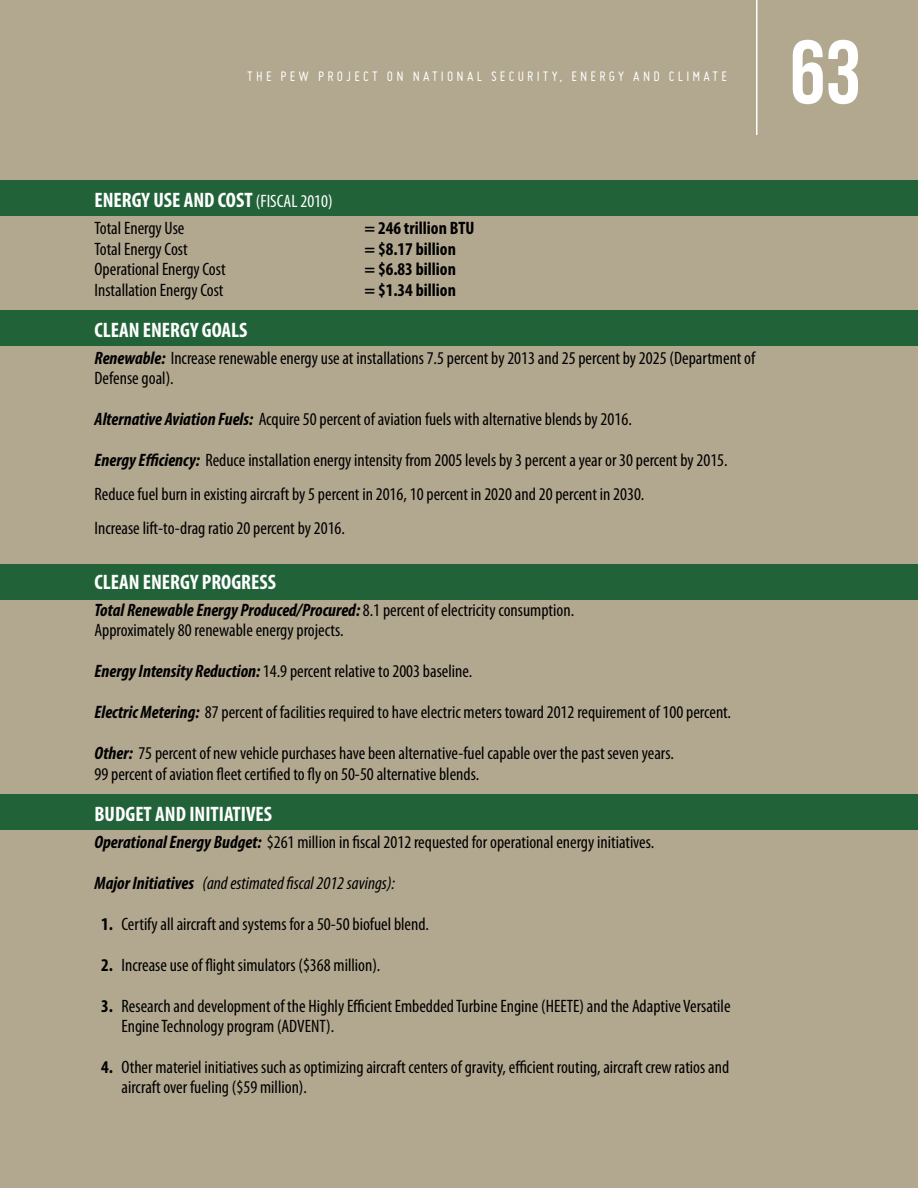
<style>
.page{position:relative;width:918px;height:1188px;background:#b2a78f}
.page>*{position:absolute;margin:0;border:0;box-sizing:border-box;transform-origin:0 0}
.t1{font:90px "Bebas Neue";color:#fff}
.t2{font:700 condensed 21px "Myriad Pro";color:#fff}
.t3{font:condensed 18px/20.4px "Myriad Pro";color:#000}
.t4{font:700 condensed 18px "Myriad Pro";color:#000}
.t5{font:italic condensed 18px "Myriad Pro";color:#000}
.t6{font:15px "Miso";letter-spacing:.215em;color:#fff}
.s1{color:#bcbec0}
.s2{font-weight:700;font-size:21px;color:#fff}
.s3{color:#fff}
.s4{font-weight:700;font-style:italic}
.s5{font-weight:700}
</style>
<div class="page">
<div style="left:0;top:795px;width:918px;height:35px;background:#226238"></div>
<div style="left:0;top:564px;width:918px;height:35px;background:#226238"></div>
<hr style="left:756px;top:0;width:2px;height:135px;background:#fff">
<div style="left:0;top:181px;width:918px;height:35px;background:#226238"></div>
<div style="left:0;top:310px;width:918px;height:36px;background:#226238"></div>
<p class="t6" style="left:247px;top:68px;width:9px">THE</p>
<p class="t6" style="left:281px;top:68px;width:83px"><span class="s1">P</span>E<span class="s1">W P</span>RO <span class="s1">J</span>ECT</p>
<p class="t6" style="left:387px;top:68px;width:53px">ON<span class="s1">NA</span>NATIONAL<span class="s1">NA</span>NATIONAL</p>
<p class="t6" style="left:491px;top:68px;width:9px">SEC</p>
<p class="t6" style="left:518px;top:68px;width:18px"><span class="s1">U</span>RITY</p>
<p class="t6" style="left:560px;top:68px;width:22px"><span class="s1">, E</span>ENERGY</p>
<p class="t6" style="left:633px;top:68px;width:10px">AND</p>
<p class="t6" style="left:669px;top:68px;width:7px">CLIMATE</p>
<p class="t6" style="left:713px;top:68px;width:3px">CLIMATE</p>
<p class="t3" style="left:95px;top:187px;width:240px;line-height:27.2px;text-indent:59px"><span class="s2">USE AND COST</span> <span class="s3">(FISCAL 2010)<br></span>Total Energy Use</p>
<p class="t2" style="left:94px;top:187px;width:11px">ENERGY</p>
<p class="t4" style="left:365px;top:217px;width:103px">= 246 trillion BTU</p>
<p class="t3" style="left:95px;top:239px;width:95px">Total Energy Cost</p>
<p class="t4" style="left:365px;top:238px;width:93px">= $8.17 billion</p>
<p class="t3" style="left:95px;top:259px;width:133px">Operational Energy Cost</p>
<p class="t4" style="left:365px;top:258px;width:93px">= $6.83 billion</p>
<p class="t3" style="left:95px;top:279px;width:131px">Installation Energy Cost</p>
<p class="t4" style="left:365px;top:279px;width:93px">= $1.34 billion</p>
<p class="t2" style="left:94px;top:317px;width:59px">CLEANENERGY</p>
<p class="t2" style="left:202px;top:317px;width:47px">GOALS</p>
<p class="t3" style="left:94px;top:348px;width:662px"><span class="s4">Renewable:</span> Increase renewable energy use at installations 7.5 percent by 2013 and 25 percent by 2025 (Department of<br>Defense goal).</p>
<p class="t3" style="left:94px;top:409px;width:539px"><span class="s4">Alternative Aviation Fuels:</span> Acquire 50 percent of aviation fuels with alternative blends by 2016.</p>
<p class="t3" style="left:94px;top:443px;width:635px;line-height:33.9px"><span class="s4">Energy Efficiency:</span> Reduce installation energy intensity from 2005 levels by 3 percent a year or 30 percent by 2015.<br>Reduce fuel burn in existing aircraft by 5 percent in 2016, 10 percent in 2020 and 20 percent in 2030.<br>Increase lift-to-drag ratio 20 percent by 2016.</p>
<p class="t2" style="left:94px;top:569px;width:59px">CLEANENERGY</p>
<p class="t2" style="left:202px;top:569px;width:11px">PROGRE</p>
<p class="t2" style="left:259px;top:569px;width:18px">SS</p>
<p class="t3" style="left:94px;top:600px;width:481px"><span class="s4">Total Renewable Energy Produced/Procured:</span> 8.1 percent of electricity consumption.<br>Approximately 80 renewable energy projects.</p>
<p class="t3" style="left:94px;top:661px;width:379px"><span class="s4">Energy Intensity Reduction:</span> 14.9 percent relative to 2003 baseline.</p>
<p class="t3" style="left:94px;top:702px;width:638px"><span class="s4">Electric Metering:</span> 87 percent of facilities required to have electric meters toward 2012 requirement of 100 percent.</p>
<p class="t3" style="left:94px;top:743px;width:581px"><span class="s4">Other:</span> 75 percent of new vehicle purchases have been alternative-fuel capable over the past seven years.<br>99 percent of aviation fleet certified to fly on 50-50 alternative blends.</p>
<p class="t2" style="left:94px;top:801px;width:21px">BUDGET</p>
<p class="t2" style="left:155px;top:801px;width:42px">AND INITI</p>
<p class="t2" style="left:224px;top:801px;width:50px">ATIVE S</p>
<p class="t3" style="left:94px;top:831px;width:561px"><span class="s4">Operational Energy Budget:</span> $261 million in fiscal 2012 requested for operational energy initiatives.</p>
<p class="t5" style="left:94px;top:872px;width:302px"><span class="s5">Major Initiatives</span> (and estimated fiscal 2012 savings):</p>
<p class="t3" style="left:101px;top:913px;width:329px"><span class="s5">1.</span> Certify all aircraft and systems for a 50-50 biofuel blend.</p>
<p class="t3" style="left:101px;top:954px;width:281px"><span class="s5">2.</span> Increase use of flight simulators ($368 million).</p>
<p class="t3" style="left:122px;top:995px;width:611px;text-indent:-20px"><span class="s5">3.</span> Research and development of the Highly Efficient Embedded Turbine Engine (HEETE) and the Adaptive Versatile<br>Engine Technology program (ADVENT).</p>
<p class="t3" style="left:122px;top:1057px;width:609px;text-indent:-20px"><span class="s5">4.</span> Other materiel initiatives such as optimizing aircraft centers of gravity, efficient routing, aircraft crew ratios and aircraft over fueling ($59 million).</p>
<p class="t1" style="left:790px;top:23px;width:73px">63</p>
</div>
